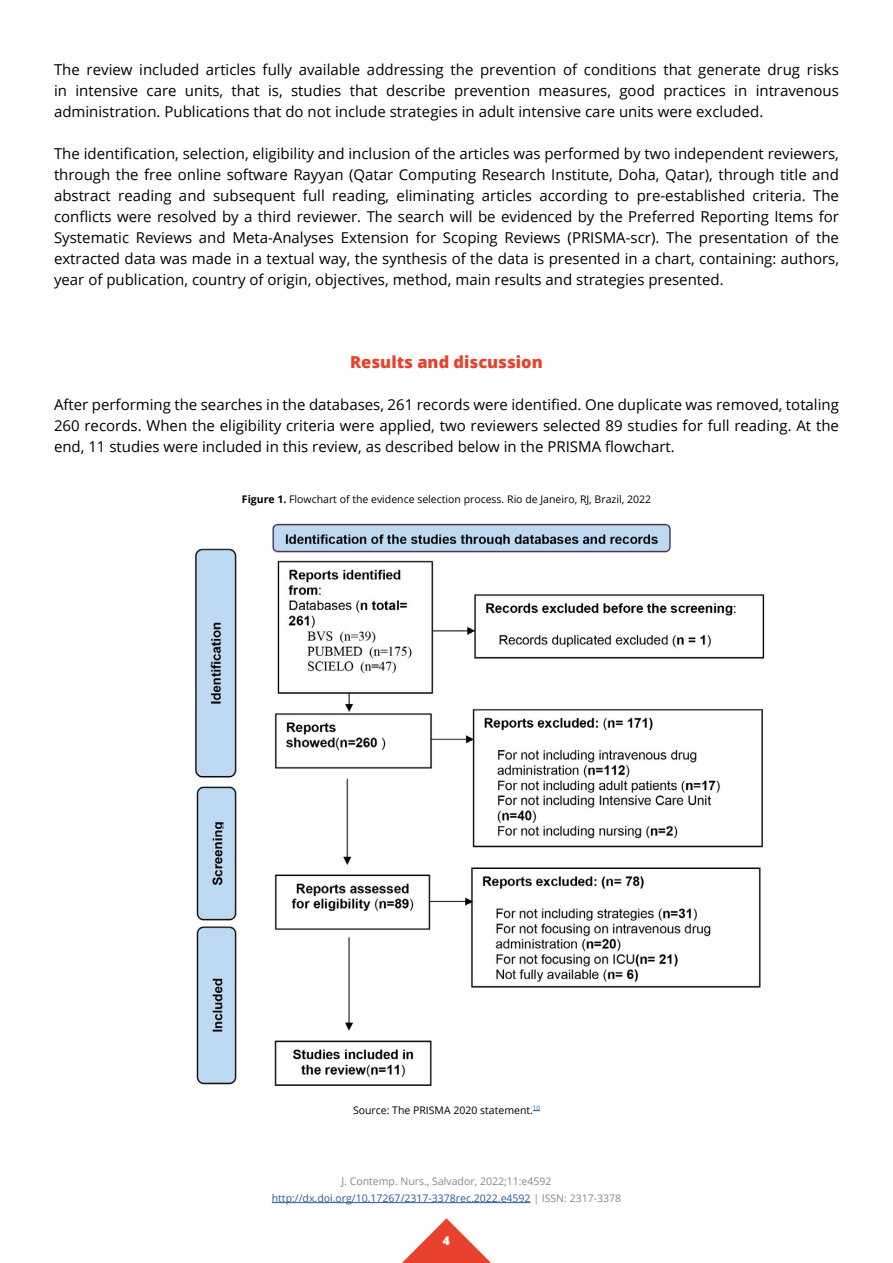
<style>
.page{position:relative;width:893px;height:1263px;background:#fff}
.page>*{position:absolute;margin:0;border:0;box-sizing:border-box;transform-origin:0 0}
.t1{font:800 16.5px "Open Sans";color:#e8412c}
.t2{font:15px/21px "Open Sans";color:#000;text-align:justify}
.t3{font:800 12px "Open Sans";color:#fff}
.t4{font:10.5px "Open Sans";color:#000}
.t5{font:10.5px/16.5px "Open Sans";color:#878787;text-align:center}
.s1{font-weight:700}
.s2{color:#275b9b}
</style>
<div class="page">
<svg style="left:402px;top:1218px;width:89px;height:45px"></svg>
<hr style="left:272px;top:1202px;width:259px;height:1px;background:#275b9b">
<img style="left:195px;top:523px;width:570px;height:563px">
<p class="t2" style="left:54px;top:59px;width:786px">The review included articles fully available addressing the prevention of conditions that generate drug risks in intensive care units, that is, studies that describe prevention measures, good practices in intravenous administration. Publications that do not include strategies in adult intensive care units were excluded.</p>
<p class="t2" style="left:54px;top:143px;width:786px">The identification, selection, eligibility and inclusion of the articles was performed by two independent reviewers, through the free online software Rayyan (Qatar Computing Research Institute, Doha, Qatar), through title and abstract reading and subsequent full reading, eliminating articles according to pre-established criteria. The conflicts were resolved by a third reviewer. The search will be evidenced by the Preferred Reporting Items for Systematic Reviews and Meta-Analyses Extension for Scoping Reviews (PRISMA-scr). The presentation of the extracted data was made in a textual way, the synthesis of the data is presented in a chart, containing: authors, year of publication, country of origin, objectives, method, main results and strategies presented.</p>
<p class="t1" style="left:350px;top:350px;width:194px">Results and discussion</p>
<p class="t2" style="left:54px;top:394px;width:786px">After performing the searches in the databases, 261 records were identified. One duplicate was removed, totaling 260 records. When the eligibility criteria were applied, two reviewers selected 89 studies for full reading. At the end, 11 studies were included in this review, as described below in the PRISMA flowchart.</p>
<p class="t4" style="left:242px;top:492px;width:411px"><span class="s1">Figure 1.</span> Flowchart of the evidence selection process. Rio de Janeiro, RJ, Brazil, 2022</p>
<p class="t4" style="left:353px;top:1103px;width:188px">Source: The PRISMA 2020 statement.<sup>10</sup></p>
<p class="t5" style="left:272px;top:1173px;width:351px">J. Contemp. Nurs., Salvador, 2022;11:e4592 <span class="s2">http://dx.doi.org/10.17267/2317-3378rec.2022.e4592</span> | ISSN: 2317-3378</p>
<p class="t3" style="left:443px;top:1232px;width:9px">4</p>
</div>
